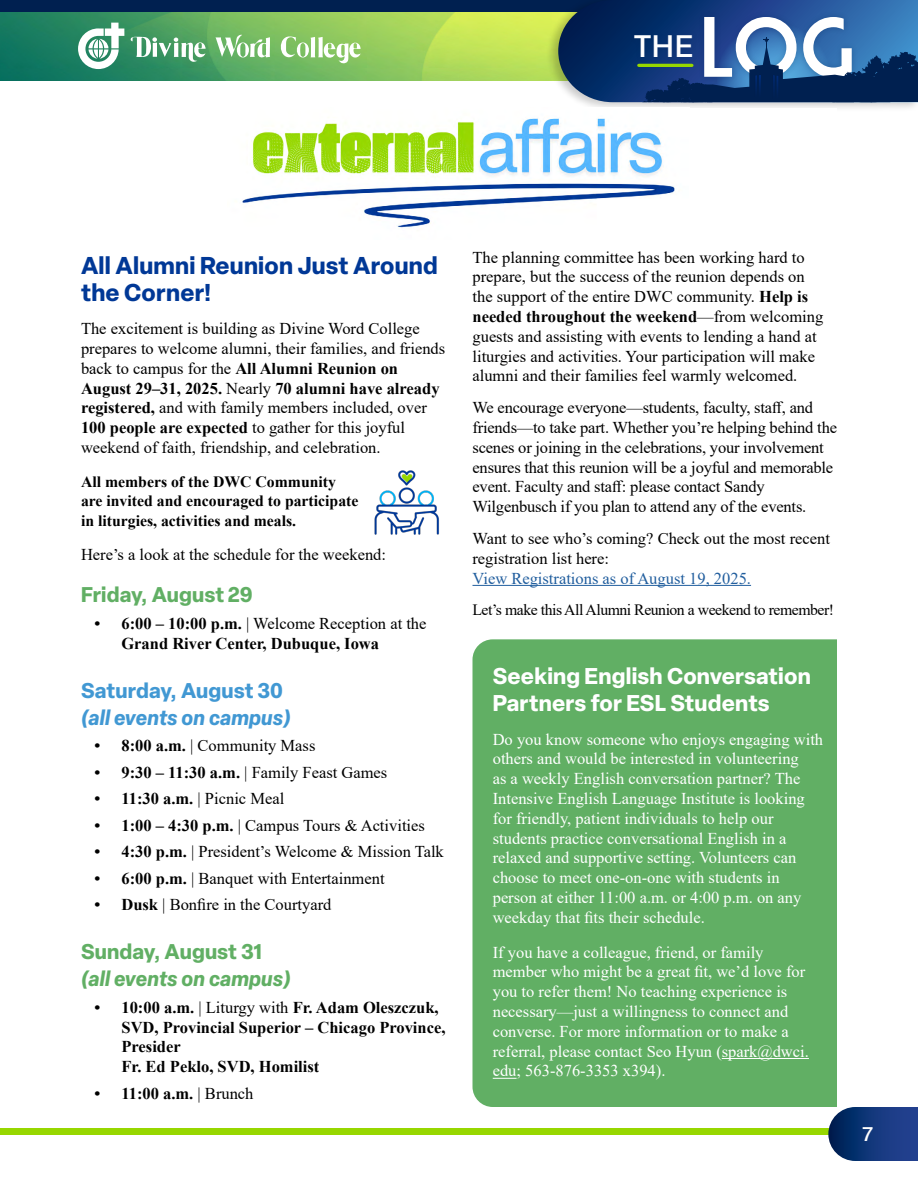
<style>
.page{position:relative;width:918px;height:1188px;background:#fff}
.page>*{position:absolute;margin:0;border:0;box-sizing:border-box;transform-origin:0 0}
.t1{font:75.45px "Moderna";color:#fff}
.t2{font:500 30.6px "Elza";color:#fff}
.t3{font:700 24px/27px "Elza";letter-spacing:.01em;color:#003896}
.t4{font:700 22.5px/27px "Elza";letter-spacing:.01em;color:#fff}
.t5{font:700 21px "Elza";letter-spacing:.01em;color:#61af64}
.t6{font:italic 700 21px "Elza";letter-spacing:.01em;color:#4198d3}
.t7{font:italic 700 21px "Elza";letter-spacing:.01em;color:#61af64}
.t8{font:700 21px "Elza";letter-spacing:.005em;color:#4198d3}
.t9{font:500 19.5px "Elza";color:#fff}
.t10{font:16.5px/19.8px "Times New Roman";color:#000}
.t11{font:16.5px/19.8px "Times New Roman";color:#fff}
.t12{font:700 16.5px/19.8px "Times New Roman";color:#000}
.t13{font:16.5px "Times New Roman";color:#215e9e}
.t14{font:700 15.75px/19.4px "Times New Roman";color:#000}
.t15{font:15.75px "Times New Roman";letter-spacing:-.03em;color:#000}
.s1{font-weight:700}
.s2{font-weight:400}
</style>
<div class="page">
<div style="left:0;top:1128px;width:918px;height:7px;background:#97d700"></div>
<svg style="left:828px;top:1107px;width:90px;height:54px;background:#224382"></svg>
<div style="left:0;top:0;width:636px;height:22px;background:#002050"></div>
<img style="left:0;top:13px;width:545px;height:68px">
<svg style="left:78px;top:23px;width:46px;height:46px"></svg>
<svg style="left:280px;top:36px;width:81px;height:28px"></svg>
<svg style="left:215px;top:35px;width:55px;height:23px"></svg>
<svg style="left:131px;top:37px;width:75px;height:25px"></svg>
<div style="left:545px;top:0;width:373px;height:112px;background:#000;opacity:.21"></div>
<svg style="left:558px;top:0;width:360px;height:112px;background:#295184"></svg>
<div style="left:472px;top:639px;width:365px;height:468px;background:#61af64"></div>
<div style="left:81px;top:108px;width:756px;height:131px;background:#fff"></div>
<img style="left:242px;top:118px;width:433px;height:110px">
<hr style="left:472px;top:585px;width:279px;height:1px;background:#215e9e">
<hr style="left:722px;top:1058px;width:87px;height:1px;background:#fff">
<svg style="left:493px;top:1078px;width:24px;height:1px"></svg>
<img style="left:374px;top:470px;width:65px;height:65px">
<h2 class="t2" style="left:634px;top:25px;width:61px">THE</h2>
<h1 class="t1" style="left:699px;top:-1px;width:154px">LOG</h1>
<h3 class="t3" style="left:81px;top:251px;width:358px">All Alumni Reunion Just Around the Corner!</h3>
<p class="t10" style="left:81px;top:318px;width:366px">The excitement is building as Divine Word College prepares to welcome alumni, their families, and friends back to campus for the <span class="s1">All Alumni Reunion on August 29–31, 2025.</span> Nearly <span class="s1">70 alumni have already registered,</span> and with family members included, over <span class="s1">100 people are expected</span> to gather for this joyful weekend of faith, friendship, and celebration.</p>
<p class="t14" style="left:81px;top:472px;width:279px">All members of the DWC Community are invited and encouraged to participate in liturgies, activities and meals.</p>
<p class="t10" style="left:81px;top:545px;width:307px">Here’s a look at the schedule for the weekend:</p>
<p class="t5" style="left:81px;top:580px;width:173px">Friday, August 29</p>
<p class="t12" style="left:121px;top:613px;width:307px;text-indent:-27px">• 6:00 – 10:00 p.m. <span class="s2">| Welcome Reception at the<br></span>Grand River Center, Dubuque, Iowa</p>
<p class="t8" style="left:81px;top:675px;width:204px">Saturday, August 30</p>
<p class="t6" style="left:81px;top:702px;width:211px">(all events on campus)</p>
<p class="t10" style="left:94px;top:735px;width:222px"><span class="s1">• 8:00 a.m.</span> | Community Mass</p>
<p class="t10" style="left:94px;top:762px;width:294px"><span class="s1">• 9:30 – 11:30 a.m.</span> | Family Feast Games</p>
<p class="t10" style="left:94px;top:788px;width:191px"><span class="s1">• 11:30 a.m.</span> | Picnic Meal</p>
<p class="t10" style="left:94px;top:815px;width:332px"><span class="s1">• 1:00 – 4:30 p.m.</span> | Campus Tours &amp; Activities</p>
<p class="t10" style="left:94px;top:841px;width:351px"><span class="s1">• 4:30 p.m.</span> | President’s Welcome &amp; Mission Talk</p>
<p class="t10" style="left:94px;top:868px;width:292px"><span class="s1">• 6:00 p.m.</span> | Banquet with Entertainment</p>
<p class="t10" style="left:94px;top:894px;width:239px"><span class="s1">• Dusk</span> | Bonfire in the Courtyard</p>
<p class="t5" style="left:81px;top:937px;width:183px">Sunday, August 31</p>
<p class="t7" style="left:81px;top:964px;width:211px">(all events on campus)</p>
<p class="t12" style="left:121px;top:997px;width:326px;text-indent:-27px">• 10:00 a.m. <span class="s2">| Liturgy with</span> Fr. Adam Oleszczuk,<br>SVD, Provincial Superior – Chicago Province,<br>Presider<br>Fr. Ed Peklo, SVD, Homilist</p>
<p class="t12" style="left:94px;top:1083px;width:161px">• 11:00 a.m. <span class="s2">| Brunch</span></p>
<p class="t10" style="left:472px;top:247px;width:352px">The planning committee has been working hard to prepare, but the success of the reunion depends on the support of the entire DWC community. <span class="s1">Help is needed throughout the weekend</span>—from welcoming guests and assisting with events to lending a hand at liturgies and activities. Your participation will make alumni and their families feel warmly welcomed.</p>
<p class="t10" style="left:472px;top:397px;width:366px">We encourage everyone—students, faculty, staff, and friends—to take part. Whether you’re helping behind the scenes or joining in the celebrations, your involvement ensures that this reunion will be a joyful and memorable event. Faculty and staff: please contact Sandy Wilgenbusch if you plan to attend any of the events.</p>
<p class="t10" style="left:472px;top:528px;width:359px">Want to see who’s coming? Check out the most recent registration list here:</p>
<p class="t13" style="left:472px;top:566px;width:280px">View Registrations as of August 19, 2025.</p>
<p class="t15" style="left:472px;top:599px;width:363px">Let’s make this All Alumni Reunion a weekend to remember!</p>
<h3 class="t4" style="left:493px;top:662px;width:320px">Seeking English Conversation<br>Partners for ESL Students</h3>
<p class="t11" style="left:493px;top:729px;width:332px">Do you know someone who enjoys engaging with others and would be interested in volunteering<br>as a weekly English conversation partner? The Intensive English Language Institute is looking for friendly, patient individuals to help our students practice conversational English in a relaxed and supportive setting. Volunteers can choose to meet one-on-one with students in person at either 11:00 a.m. or 4:00 p.m. on any weekday that fits their schedule.</p>
<p class="t11" style="left:493px;top:942px;width:318px">If you have a colleague, friend, or family member who might be a great fit, we’d love for you to refer them! No teaching experience is necessary—just a willingness to connect and converse. For more information or to make a referral, please contact Seo Hyun (spark@dwci. edu; 563-876-3353 x394).</p>
<p class="t9" style="left:862px;top:1121px;width:12px">7</p>
</div>
